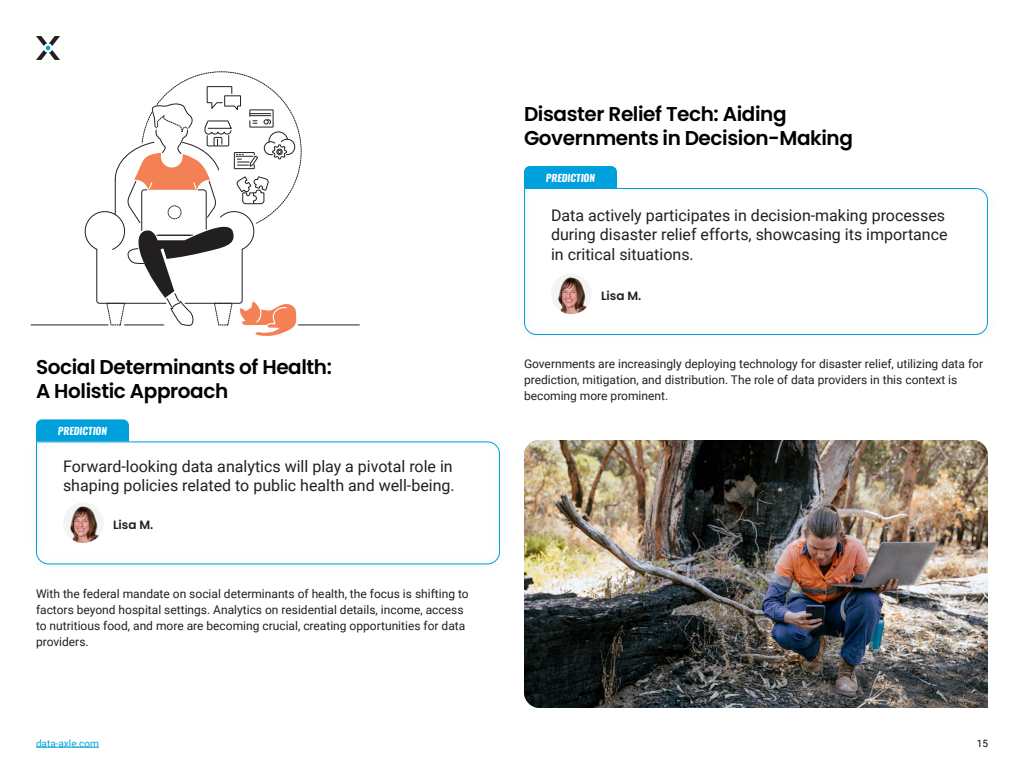
<style>
.page{position:relative;width:1024px;height:768px;background:#fff}
.page>*{position:absolute;margin:0;border:0;box-sizing:border-box;transform-origin:0 0}
.t1{font:600 20px/24px "Poppins";letter-spacing:-.02em;color:#000}
.t2{font:16px/19.2px "Roboto";color:#221f20}
.t3{font:12px/16px "Roboto";color:#221f20}
.t4{font:600 12px "Poppins";color:#221f20}
.t5{font:italic 700 10px "Oswald";color:#fff}
.t6{font:10px "Roboto";color:#00a0dc}
.t7{font:10px "Roboto";color:#000}
</style>
<div class="page">
<svg style="left:36px;top:36px;width:24px;height:24px"></svg>
<hr style="left:36px;top:747px;width:63px;height:1px;background:#00a0dc">
<img style="left:524px;top:440px;width:464px;height:268px">
<svg style="left:36px;top:441px;width:464px;height:124px"></svg>
<svg style="left:524px;top:188px;width:464px;height:147px"></svg>
<img style="left:551px;top:273px;width:41px;height:41px">
<div style="left:524px;top:166px;width:93px;height:22px;background:#00a0dc"></div>
<div style="left:36px;top:419px;width:93px;height:22px;background:#00a0dc"></div>
<img style="left:63px;top:502px;width:41px;height:41px">
<hr style="left:31px;top:325px;width:77px;height:1px;background:#221f20">
<hr style="left:298px;top:325px;width:61px;height:1px;background:#221f20">
<svg style="left:83px;top:72px;width:218px;height:264px"></svg>
<h1 class="t1" style="left:524px;top:102px;width:331px">Disaster Relief Tech: Aiding<br>Governments in Decision-Making</h1>
<p class="t5" style="left:546px;top:171px;width:51px">PREDICTION</p>
<h1 class="t1" style="left:36px;top:356px;width:298px">Social Determinants of Health:<br>A Holistic Approach</h1>
<p class="t5" style="left:58px;top:424px;width:51px">PREDICTION</p>
<h2 class="t2" style="left:63px;top:456px;width:393px">Forward-looking data analytics will play a pivotal role in shaping policies related to public health and well-being.</h2>
<p class="t4" style="left:113px;top:518px;width:42px">Lisa M.</p>
<p class="t3" style="left:36px;top:586px;width:434px">With the federal mandate on social determinants of health, the focus is shifting to factors beyond hospital settings. Analytics on residential details, income, access to nutritious food, and more are becoming crucial, creating opportunities for data providers.</p>
<h2 class="t2" style="left:551px;top:205px;width:398px">Data actively participates in decision-making processes during disaster relief efforts, showcasing its importance in critical situations.</h2>
<p class="t4" style="left:601px;top:289px;width:42px">Lisa M.</p>
<p class="t3" style="left:524px;top:355px;width:461px">Governments are increasingly deploying technology for disaster relief, utilizing data for prediction, mitigation, and distribution. The role of data providers in this context is becoming more prominent.</p>
<p class="t6" style="left:36px;top:736px;width:65px">data-axle.com</p>
<p class="t7" style="left:977px;top:736px;width:13px">15</p>
</div>
